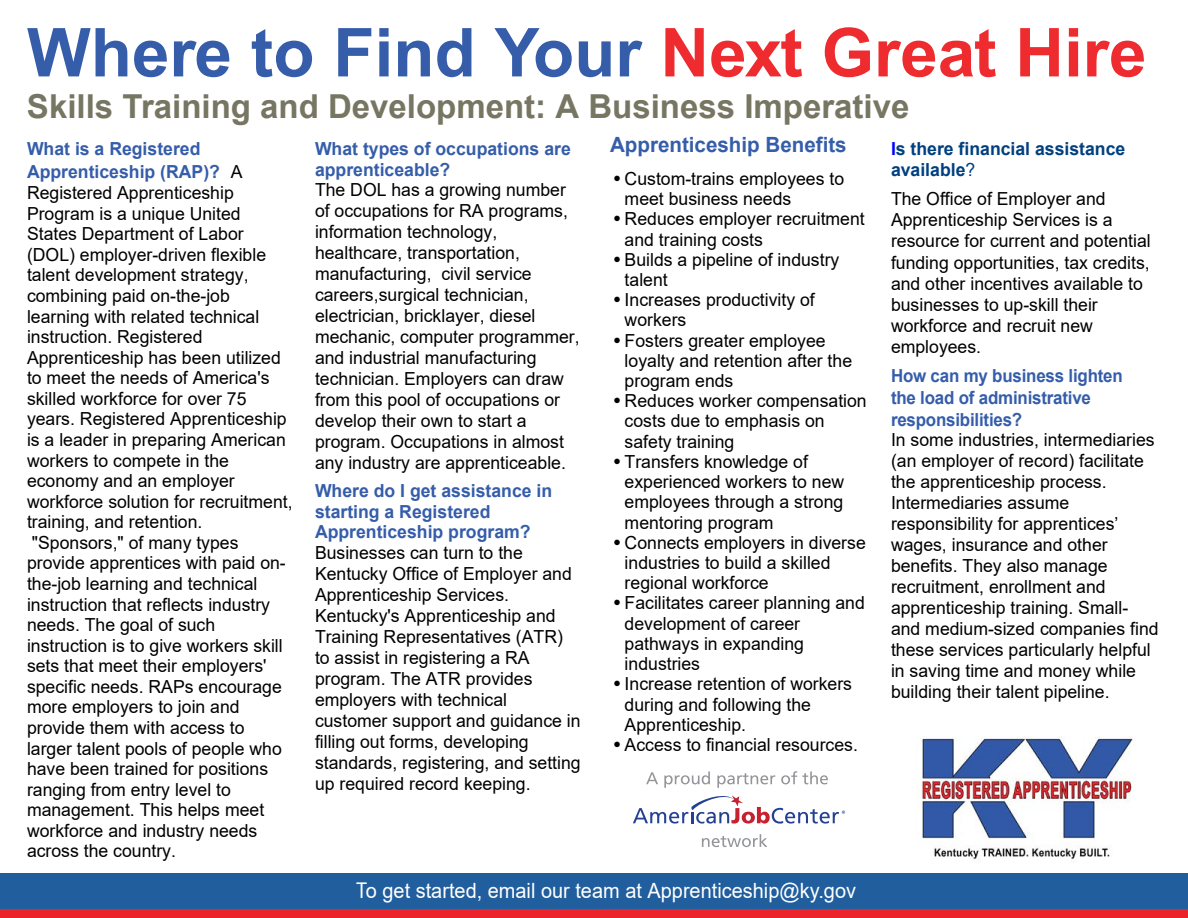
<style>
.page{position:relative;width:1188px;height:918px;background:#fff}
.page>*{position:absolute;margin:0;border:0;box-sizing:border-box;transform-origin:0 0}
.t1{font:700 67.5px "Arial";color:#355daa}
.t2{font:700 33px "Arial";color:#767662}
.t3{font:21px "Arial";color:#fff;scale:.95 1}
.t4{font:700 21px "Arial";color:#355daa}
.t5{font:18px/20.7px "Arial";color:#000}
.t6{font:700 18px/21.8px "Arial";letter-spacing:-.01em;color:#355daa;scale:.94 1}
.t7{font:700 18px/21.1px "Arial";color:#004080}
.s1{color:#ee2b2f}
.s2{font-weight:700;color:#355daa}
.s3{font-family:"Neo Sans W1 G";font-weight:300}
.s4{color:#00f}
.s5{font-weight:400}
.s6{font-family:"Neo Sans W1 G"}
</style>
<div class="page">
<div style="left:0;top:900px;width:1188px;height:18px;background:#ec232a"></div>
<img style="left:917px;top:736px;width:216px;height:127px">
<div style="left:0;top:874px;width:1188px;height:35px;background:#215e9e"></div>
<svg style="left:646px;top:772px;width:12px;height:12px"></svg>
<svg style="left:664px;top:771px;width:46px;height:17px"></svg>
<svg style="left:717px;top:773px;width:58px;height:15px"></svg>
<svg style="left:781px;top:771px;width:47px;height:13px"></svg>
<svg style="left:702px;top:834px;width:65px;height:13px"></svg>
<svg style="left:633px;top:795px;width:212px;height:29px"></svg>
<p class="t1" style="left:27px;top:5px;width:1121px">Where to Find Your <span class="s1">Next Great Hire</span></p>
<p class="t2" style="left:27px;top:84px;width:884px">Skills Training and Development: A Business Imperative</p>
<p class="t5" style="left:27px;top:138px;width:267px"><span class="s2">What is a Registered<br>Apprenticeship (RAP)?</span> A<br>Registered Apprenticeship<br>Program is a unique United<br>States Department of Labor (DOL) employer-driven flexible talent development strategy, combining paid on-the-job learning with related technical instruction. Registered<br>Apprenticeship has been utilized to meet the needs of America's skilled workforce for over 75 years. Registered Apprenticeship is a leader in preparing American workers to compete in the economy and an employer workforce solution for recruitment, training, and retention. "Sponsors," of many types provide apprentices with paid on&shy;the-job learning and technical instruction that reflects industry needs. The goal of such instruction is to give workers skill sets that meet their employers' specific needs. RAPs encourage more employers to join and provide them with access to larger talent pools of people who have been trained for positions ranging from entry level to management. This helps meet workforce and industry needs across the country.</p>
<p class="t5" style="left:315px;top:138px;width:266px"><span class="s2">What types of occupations are apprenticeable?<br></span>The DOL has a growing number of occupations for RA programs, information technology, healthcare, transportation, manufacturing, civil service careers,surgical technician, electrician, bricklayer, diesel mechanic, computer programmer, and industrial manufacturing technician. Employers can draw from this pool of occupations or develop their own to start a program. Occupations in almost any industry are apprenticeable.</p>
<p class="t4" style="left:610px;top:130px;width:238px">Apprenticeship Benefits</p>
<p class="t5" style="left:625px;top:168px;width:221px;line-height:20.2px;text-indent:-11px"><span class="s3">•</span> Custom-trains employees to meet business needs</p>
<p class="t5" style="left:625px;top:209px;width:242px;line-height:20.2px;text-indent:-11px"><span class="s3">•</span> Reduces employer recruitment and training costs</p>
<p class="t5" style="left:625px;top:249px;width:216px;line-height:20.2px;text-indent:-11px"><span class="s3">•</span> Builds a pipeline of industry talent</p>
<p class="t5" style="left:625px;top:290px;width:192px;line-height:20.2px;text-indent:-11px"><span class="s3">•</span> Increases productivity of workers</p>
<p class="t5" style="left:625px;top:330px;width:229px;line-height:20.2px;text-indent:-11px"><span class="s3">•</span> Fosters greater employee loyalty and retention after the program ends</p>
<p class="t5" style="left:625px;top:391px;width:244px;line-height:20.2px;text-indent:-11px"><span class="s3">•</span> Reduces worker compensation costs due to emphasis on safety training</p>
<p class="t5" style="left:625px;top:451px;width:221px;line-height:20.2px;text-indent:-11px"><span class="s3">•</span> Transfers knowledge of experienced workers to new employees through a strong mentoring program</p>
<p class="t5" style="left:625px;top:532px;width:243px;line-height:20.2px;text-indent:-11px"><span class="s3">•</span> Connects employers in diverse industries to build a skilled regional workforce</p>
<p class="t5" style="left:625px;top:593px;width:242px;line-height:20.2px;text-indent:-11px"><span class="s3">•</span> Facilitates career planning and development of career pathways in expanding industries</p>
<p class="t5" style="left:625px;top:674px;width:229px;line-height:20.2px;text-indent:-11px"><span class="s3">•</span> Increase retention of workers during and following the<br>Apprenticeship.</p>
<p class="t5" style="left:613px;top:734px;width:246px"><span class="s3">•</span> Access to financial resources.</p>
<p class="t7" style="left:891px;top:138px;width:236px"><span class="s4">I</span>s there financial assistance available<span class="s5">?</span></p>
<p class="t5" style="left:891px;top:188px;width:261px;line-height:21.1px">The Office of Employer and<br>Apprenticeship Services is a resource for current and potential funding opportunities, tax credits, and other incentives available to businesses to up-skill their workforce and recruit new employees.</p>
<p class="t6" style="left:891px;top:365px;width:248px">How can my business lighten the load of administrative responsibilities?</p>
<p class="t5" style="left:891px;top:429px;width:269px">In some industries, intermediaries (an employer of record) facilitate the apprenticeship process.<br>Intermediaries assume responsibility for apprentices’ wages, insurance and other benefits. They also manage recruitment, enrollment and apprenticeship training. Small&shy;and medium-sized companies find these services particularly helpful in saving time and money while building their talent pipeline.</p>
<p class="t5" style="left:315px;top:480px;width:267px"><span class="s2">Where do I get assistance in starting a Registered<br>Apprenticeship program?<br></span>Businesses can turn to the<br>Kentucky Office of Employer and<br>Apprenticeship Services.<br>Kentucky's Apprenticeship and<br>Training Representatives (ATR) to assist in registering a RA program. The ATR provides employers with technical customer support and guidance in filling out forms, developing standards, registering, and setting up required record keeping.</p>
<p class="t3" style="left:356px;top:876px;width:528px"><span class="s6">T</span>o get started, email our team at Apprenticeship@ky.gov</p>
</div>
